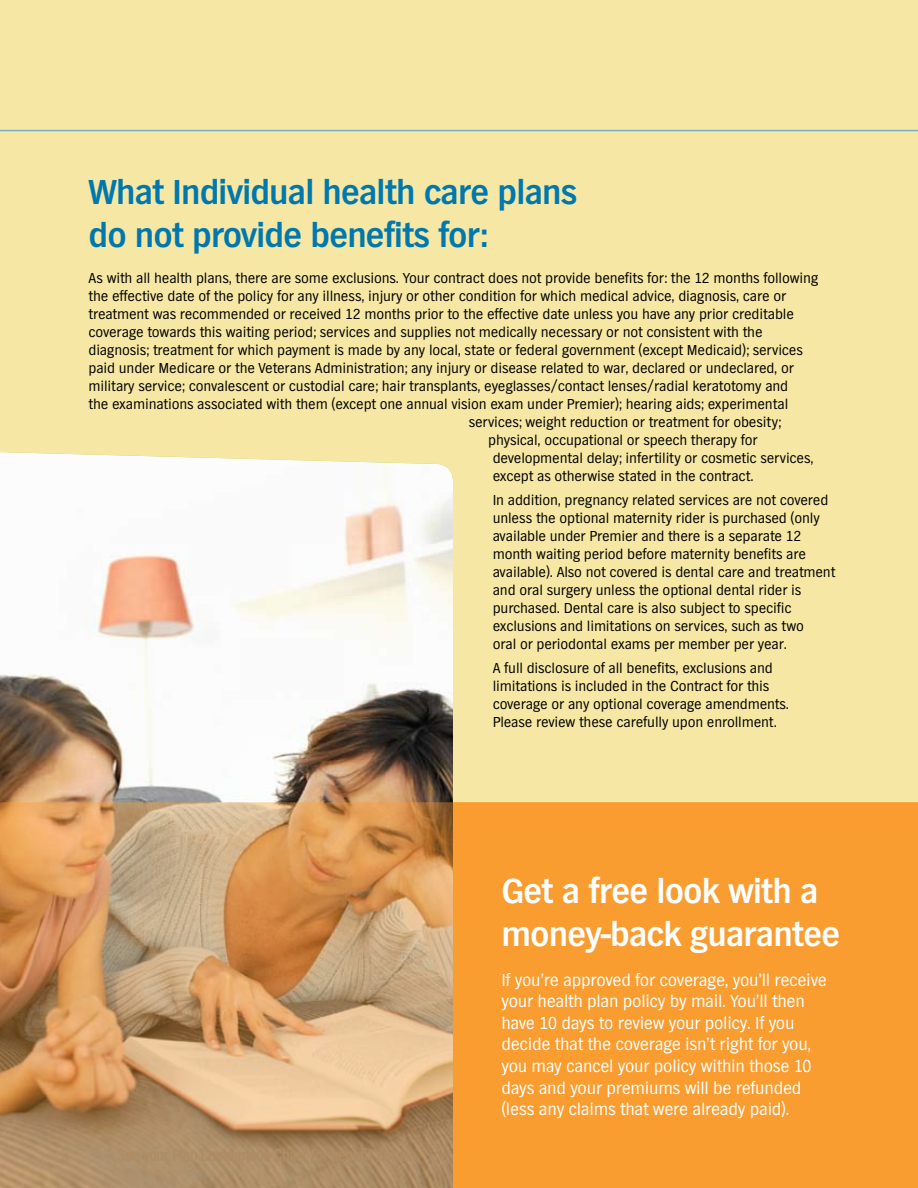
<style>
.page{position:relative;width:918px;height:1188px;background:#f6e8a4}
.page>*{position:absolute;margin:0;border:0;box-sizing:border-box;transform-origin:0 0}
.t1{font:700 36px/43.2px "TV Nord EF";letter-spacing:-.025em;color:#0078ae}
.t2{font:700 36px/43.2px "TV Nord EF";letter-spacing:-.025em;color:#fff}
.t3{font:18px/21.6px "TV Nord EF";letter-spacing:-.015em;color:#fff}
.t4{font:15px/18px "TV Nord EF";letter-spacing:-.01em;color:#000}
</style>
<div class="page">
<img style="left:0;top:452px;width:453px;height:350px">
<svg style="left:0;top:129px;width:918px;height:3px;background:#b5cab6"></svg>
<svg style="left:0;top:802px;width:918px;height:386px;background:#e19c4d"></svg>
<h1 class="t1" style="left:88px;top:171px;width:490px">What Individual health care plans do not provide benefits for:</h1>
<p class="t4" style="left:88px;top:269px;width:731px">As with all health plans, there are some exclusions. Your contract does not provide benefits for: the 12 months following</p>
<p class="t4" style="left:88px;top:287px;width:699px">the effective date of the policy for any illness, injury or other condition for which medical advice, diagnosis, care or</p>
<p class="t4" style="left:88px;top:305px;width:707px">treatment was recommended or received 12 months prior to the effective date unless you have any prior creditable</p>
<p class="t4" style="left:88px;top:323px;width:676px">coverage towards this waiting period; services and supplies not medically necessary or not consistent with the</p>
<p class="t4" style="left:88px;top:341px;width:716px">diagnosis; treatment for which payment is made by any local, state or federal government (except Medicaid); services</p>
<p class="t4" style="left:88px;top:359px;width:707px">paid under Medicare or the Veterans Administration; any injury or disease related to war, declared or undeclared, or</p>
<p class="t4" style="left:88px;top:377px;width:701px">military service; convalescent or custodial care; hair transplants, eyeglasses/contact lenses/radial keratotomy and</p>
<p class="t4" style="left:88px;top:395px;width:701px">the examinations associated with them (except one annual vision exam under Premier); hearing aids; experimental</p>
<p class="t4" style="left:469px;top:413px;width:314px">services; weight reduction or treatment for obesity;</p>
<p class="t4" style="left:488px;top:431px;width:271px">physical, occupational or speech therapy for</p>
<p class="t4" style="left:493px;top:449px;width:322px">developmental delay; infertility or cosmetic services,</p>
<p class="t4" style="left:493px;top:467px;width:263px">except as otherwise stated in the contract.</p>
<p class="t4" style="left:493px;top:491px;width:344px">In addition, pregnancy related services are not covered unless the optional maternity rider is purchased (only available under Premier and there is a separate 12 month waiting period before maternity benefits are available). Also not covered is dental care and treatment and oral surgery unless the optional dental rider is purchased. Dental care is also subject to specific exclusions and limitations on services, such as two<br>oral or periodontal exams per member per year.</p>
<p class="t4" style="left:493px;top:659px;width:298px">A full disclosure of all benefits, exclusions and limitations is included in the Contract for this coverage or any optional coverage amendments.<br>Please review these carefully upon enrollment.</p>
<h1 class="t2" style="left:501px;top:869px;width:340px">Get a free look with a money-back guarantee</h1>
<p class="t3" style="left:501px;top:969px;width:327px">If you’re approved for coverage, you’ll receive your health plan policy by mail. You’ll then have 10 days to review your policy. If you decide that the coverage isn’t right for you, you may cancel your policy within those 10 days and your premiums will be refunded (less any claims that were already paid).</p>
</div>
